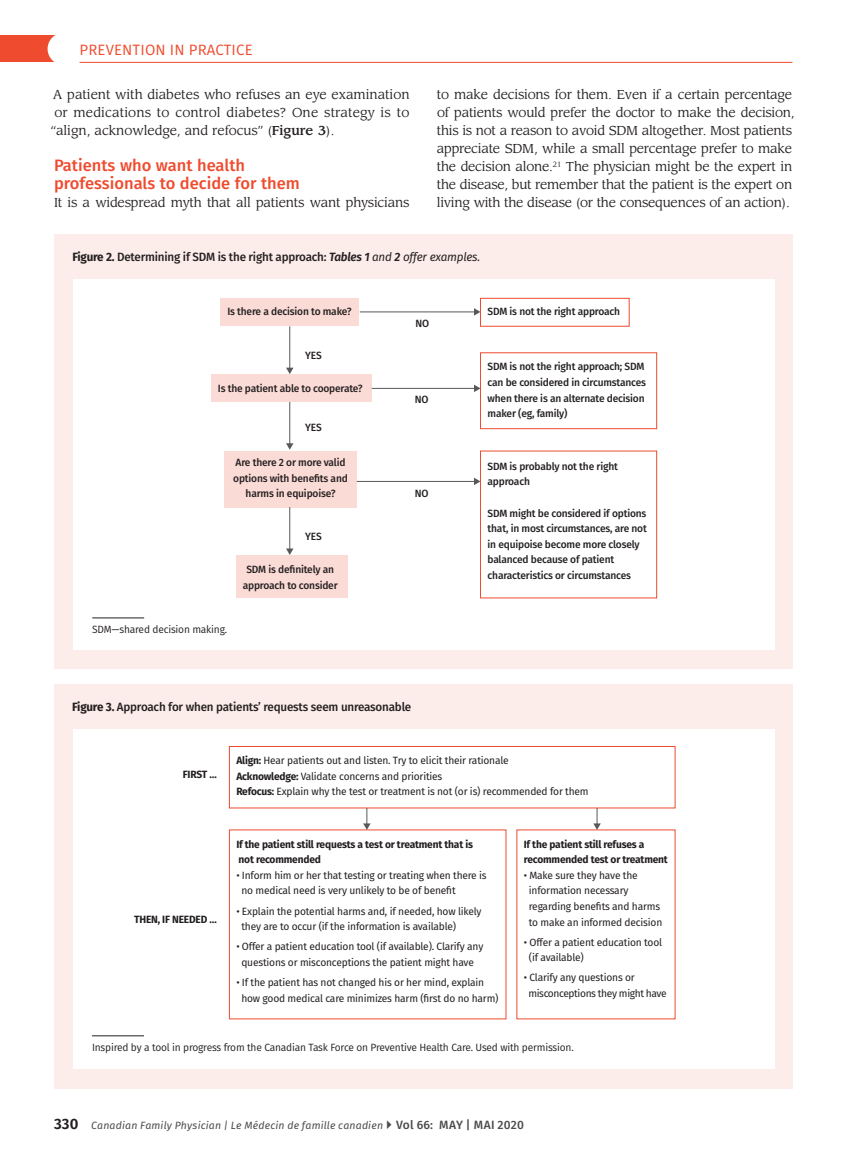
<style>
.page{position:relative;width:851px;height:1161px;background:#fff}
.page>*{position:absolute;margin:0;border:0;box-sizing:border-box;transform-origin:0 0}
.Level3Head{font:500 16.5px/18px "Fira Sans";color:#ef4b2e}
.t1{font:15px "Fira Sans";letter-spacing:.01em;color:#ef4b2e}
.Paragraph{font:12.75px/18px "Leawood Std";letter-spacing:-.02em;color:#231f20;text-align:justify}
.t2{font:500 12px "Fira Sans";letter-spacing:-.015em;color:#231f20}
.t3{font:10.5px/15.6px "Fira Sans";letter-spacing:-.015em;color:#231f20}
.t4{font:500 10.5px/15.6px "Fira Sans";letter-spacing:-.015em;color:#231f20}
.t5{font:700 10.5px/15.6px "Fira Sans";letter-spacing:-.015em;color:#231f20}
.t6{font:10.5px "Fira Sans";letter-spacing:-.015em;color:#231f20}
.t7{font:italic 10.5px "Fira Sans";letter-spacing:.015em;color:#4b4c4d}
.t8{font:10.5px/15.6px "Fira Sans";letter-spacing:-.035em;color:#231f20}
.s1{font-weight:500}
.s2{font-weight:700}
.s3{font-weight:600;font-style:italic}
.s4{font-weight:400;font-style:italic}
.s5{font-weight:600;font-style:normal;font-size:15px;color:#231f20}
.s6{font-weight:500;font-style:normal;font-size:12px}
</style>
<div class="page">
<div style="left:0;top:35px;width:55px;height:27px;background:#ef4b2e"></div>
<div style="left:48px;top:33px;width:32px;height:32px;background:#fff;border-radius:50%"></div>
<hr style="left:80px;top:62px;width:712px;height:1px;background:#ef4b2e">
<div style="left:54px;top:234px;width:739px;height:434px;background:#fdedea"></div>
<div style="left:73px;top:279px;width:701px;height:370px;background:#fff"></div>
<div style="left:220px;top:298px;width:139px;height:28px;background:#fbdbd6"></div>
<div style="left:211px;top:374px;width:160px;height:28px;background:#fbdbd6"></div>
<div style="left:224px;top:451px;width:133px;height:56px;background:#fbdbd6"></div>
<div style="left:236px;top:556px;width:111px;height:42px;background:#fbdbd6"></div>
<hr style="left:92px;top:618px;width:52px;height:1px;background:#231f20">
<div style="left:480px;top:298px;width:149px;height:29px;border:1px solid #ef4b2e"></div>
<div style="left:480px;top:352px;width:177px;height:77px;border:1px solid #ef4b2e"></div>
<div style="left:480px;top:451px;width:177px;height:147px;border:1px solid #ef4b2e"></div>
<hr style="left:289px;top:326px;width:1px;height:43px;background:#57585a">
<svg style="left:286px;top:368px;width:7px;height:6px"></svg>
<hr style="left:360px;top:312px;width:115px;height:1px;background:#57585a">
<svg style="left:474px;top:308px;width:6px;height:8px"></svg>
<hr style="left:357px;top:481px;width:118px;height:1px;background:#57585a">
<svg style="left:474px;top:478px;width:6px;height:7px"></svg>
<hr style="left:371px;top:388px;width:104px;height:1px;background:#57585a">
<svg style="left:474px;top:385px;width:6px;height:7px"></svg>
<hr style="left:289px;top:402px;width:1px;height:42px;background:#57585a">
<svg style="left:286px;top:443px;width:7px;height:7px"></svg>
<hr style="left:289px;top:507px;width:1px;height:43px;background:#57585a">
<svg style="left:286px;top:549px;width:7px;height:6px"></svg>
<div style="left:54px;top:684px;width:738px;height:405px;background:#fdedea"></div>
<div style="left:73px;top:729px;width:701px;height:340px;background:#fff"></div>
<div style="left:229px;top:746px;width:446px;height:62px;border:1px solid #ef4b2e"></div>
<hr style="left:92px;top:1036px;width:52px;height:1px;background:#231f20">
<svg style="left:363px;top:808px;width:7px;height:22px"></svg>
<svg style="left:593px;top:808px;width:7px;height:22px"></svg>
<h2 class="t1" style="left:80px;top:38px;width:174px">PREVENTION IN PRACTICE</h2>
<p class="Paragraph" style="left:51px;top:86px;width:360px">A patient with diabetes who refuses an eye examination or medications to control diabetes? One strategy is to “align, acknowledge, and refocus” (<span class="s1">Figure 3</span>).</p>
<p class="Level3Head" style="left:54px;top:155px;width:247px">Patients who want health professionals to decide for them</p>
<p class="Paragraph" style="left:54px;top:194px;width:357px">It is a widespread myth that all patients want physicians</p>
<p class="Paragraph" style="left:437px;top:86px;width:359px;text-align:left">to make decisions for them. Even if a certain percentage of patients would prefer the doctor to make the decision, this is not a reason to avoid SDM altogether. Most patients appreciate SDM, while a small percentage prefer to make the decision alone.<sup>21</sup> The physician might be the expert in the disease, but remember that the patient is the expert on living with the disease (or the consequences of an action).</p>
<p class="t2" style="left:72px;top:247px;width:409px"><span class="s2">Figure 2.</span> Determining if SDM is the right approach: <span class="s3">Tables 1</span> <span class="s4">and</span> <span class="s3">2</span> <span class="s4">offer examples.</span></p>
<p class="t4" style="left:227px;top:303px;width:126px">Is there a decision to make?</p>
<p class="t4" style="left:305px;top:347px;width:18px">YES</p>
<p class="t4" style="left:218px;top:380px;width:146px">Is the patient able to cooperate?</p>
<p class="t4" style="left:305px;top:419px;width:18px">YES</p>
<p class="t4" style="left:233px;top:454px;width:116px;text-align:center">Are there 2 or more valid options with benefits and harms in equipoise?</p>
<p class="t4" style="left:305px;top:528px;width:18px">YES</p>
<p class="t6" style="left:92px;top:622px;width:136px">SDM—shared decision making.</p>
<p class="t4" style="left:243px;top:561px;width:96px;text-align:center">SDM is definitely an approach to consider</p>
<p class="t4" style="left:415px;top:315px;width:15px">NO</p>
<p class="t4" style="left:415px;top:391px;width:15px">NO</p>
<p class="t4" style="left:415px;top:485px;width:15px">NO</p>
<p class="t4" style="left:487px;top:303px;width:134px">SDM is not the right approach</p>
<p class="t4" style="left:487px;top:358px;width:160px">SDM is not the right approach; SDM can be considered in circumstances when there is an alternate decision maker (eg, family)</p>
<p class="t4" style="left:487px;top:458px;width:132px">SDM is probably not the right approach</p>
<p class="t4" style="left:487px;top:505px;width:161px">SDM might be considered if options that, in most circumstances, are not in equipoise become more closely balanced because of patient characteristics or circumstances</p>
<p class="t2" style="left:72px;top:697px;width:340px"><span class="s2">Figure 3.</span> Approach for when patients’ requests seem unreasonable</p>
<p class="t5" style="left:183px;top:766px;width:36px">FIRST …</p>
<p class="t5" style="left:134px;top:911px;width:84px">THEN, IF NEEDED …</p>
<p class="t3" style="left:236px;top:752px;width:354px"><span class="s2">Align:</span> Hear patients out and listen. Try to elicit their rationale<br><span class="s2">Acknowledge:</span> Validate concerns and priorities<br><span class="s2">Refocus:</span> Explain why the test or treatment is not (or is) recommended for them</p>
<p class="t5" style="left:236px;top:835px;width:238px">If the patient still requests a test or treatment that is not recommended</p>
<p class="t3" style="left:241px;top:867px;width:247px;text-indent:-5px">• Inform him or her that testing or treating when there is no medical need is very unlikely to be of benefit</p>
<p class="t3" style="left:241px;top:903px;width:242px;text-indent:-5px">• Explain the potential harms and, if needed, how likely they are to occur (if the information is available)</p>
<p class="t3" style="left:236px;top:939px;width:248px;text-align:center">• Offer a patient education tool (if available). Clarify any questions or misconceptions the patient might have</p>
<p class="t3" style="left:241px;top:974px;width:259px;text-indent:-5px">• If the patient has not changed his or her mind, explain how good medical care minimizes harm (first do no harm)</p>
<p class="t5" style="left:524px;top:835px;width:146px">If the patient still refuses a recommended test or treatment</p>
<p class="t3" style="left:529px;top:867px;width:135px;text-indent:-5px">• Make sure they have the information necessary regarding benefits and harms to make an informed decision</p>
<p class="t3" style="left:529px;top:934px;width:135px;text-indent:-5px">• Offer a patient education tool (if available)</p>
<p class="t8" style="left:528px;top:970px;width:140px;text-indent:-5px">• Clarify any questions or misconceptions they might have</p>
<p class="t6" style="left:92px;top:1039px;width:483px">Inspired by a tool in progress from the Canadian Task Force on Preventive Health Care. Used with permission.</p>
<p class="t7" style="left:54px;top:1117px;width:471px"><span class="s5">330</span> Canadian Family Physician | Le Médecin de famille canadien <span class="s6">Vol 66: MAY | MAI 2020</span></p>
</div>
